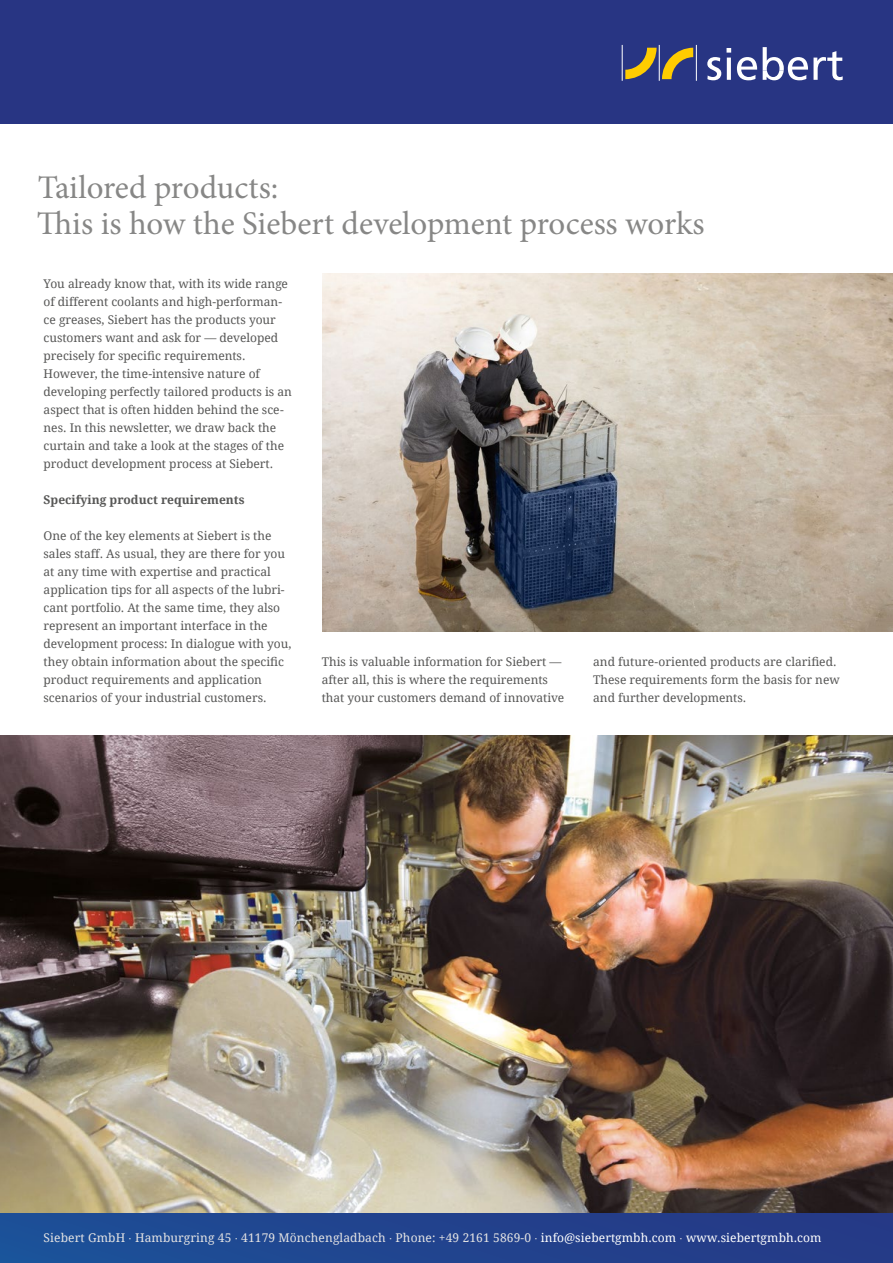
<style>
.page{position:relative;width:893px;height:1263px;background:#fff}
.page>*{position:absolute;margin:0;border:0;box-sizing:border-box;transform-origin:0 0}
.t1{font:33px/36px "Minion Pro";letter-spacing:-.005em;color:#878786}
.t2{font:12px/18px "Droid Serif";color:#575756}
.t3{font:12px "Droid Serif";letter-spacing:.01em;color:#e4e3e3}
.t4{font:700 12px "Droid Serif";color:#575756}
.s1{font-family:"Colaborate"}
.s2{color:#fff}
</style>
<div class="page">
<div style="left:0;top:0;width:893px;height:123px;background:#283583"></div>
<hr style="left:696px;top:45px;width:1px;height:36px;background:#fff">
<hr style="left:659px;top:45px;width:1px;height:36px;background:#fff">
<hr style="left:622px;top:45px;width:1px;height:36px;background:#fff">
<svg style="left:707px;top:48px;width:24px;height:32px"></svg>
<svg style="left:737px;top:57px;width:20px;height:23px"></svg>
<svg style="left:763px;top:47px;width:80px;height:33px"></svg>
<svg style="left:625px;top:48px;width:68px;height:31px"></svg>
<div style="left:0;top:1213px;width:893px;height:50px;background:linear-gradient(to right,#1c5097,#263885)"></div>
<img style="left:0;top:736px;width:893px;height:477px">
<img style="left:322px;top:274px;width:571px;height:357px">
<h1 class="t1" style="left:37px;top:172px;width:669px">Tailored products:<br>This is how the Siebert development process works</h1>
<p class="t2" style="left:44px;top:276px;width:250px">You already know that, with its wide range of different coolants and high-performan&shy;ce greases, Siebert has the products your customers want and ask for — developed precisely for specific requirements.<br>However, the time-intensive nature of developing perfectly tailored products is an aspect that is often hidden behind the sce&shy;nes. In this newsletter, we draw back the curtain and take a look at the stages of the product development process at Siebert.</p>
<p class="t4" style="left:44px;top:495px;width:202px">Specifying product requirements</p>
<p class="t2" style="left:44px;top:528px;width:249px">One of the key elements at Siebert is the sales staff. As usual, they are there for you at any time with expertise and practical application tips for all aspects of the lubri&shy;cant portfolio. At the same time, they also represent an important interface in the development process: In dialogue with you, they obtain information about the specific product requirements and application scenarios of your industrial customers.</p>
<p class="t2" style="left:322px;top:654px;width:244px">This is valuable information for Siebert — after all, this is where the requirements that your customers demand of innovative</p>
<p class="t2" style="left:593px;top:653px;width:248px">and future-oriented products are clarified.<br>These requirements form the basis for new and further developments.</p>
<p class="t3" style="left:44px;top:1233px;width:779px">Siebert GmbH <span class="s1">·</span> Hamburgring 45 <span class="s1">·</span> 41179 Mönchengladbach <span class="s1">·</span> Phone: +49 2161 5869-0 <span class="s1">·</span> <span class="s2">info@siebertgmbh.com</span> <span class="s1">·</span> <span class="s2">www.siebertgmbh.com</span></p>
</div>
